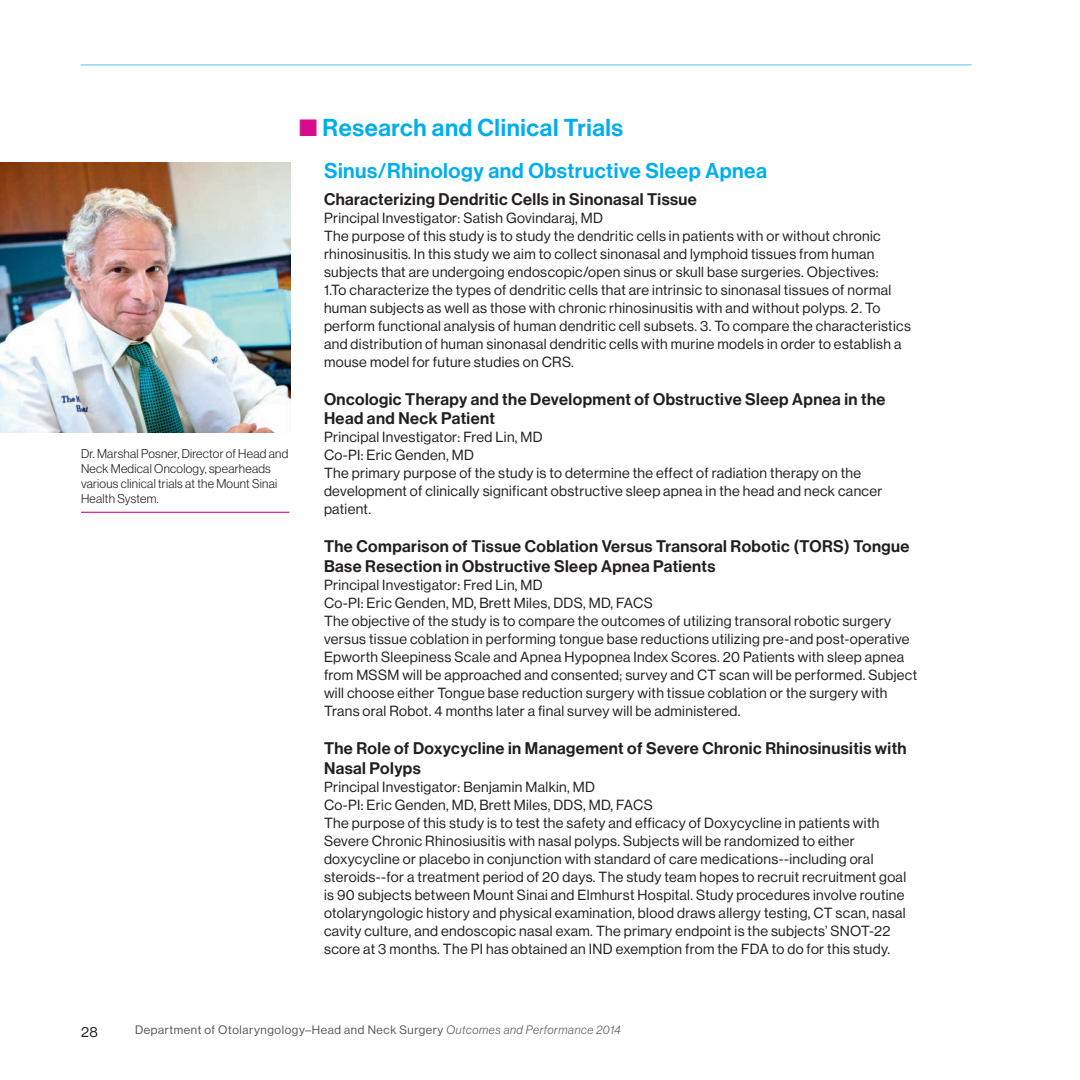
<style>
.page{position:relative;width:1080px;height:1080px;background:#fff}
.page>*{position:absolute;margin:0;border:0;box-sizing:border-box;transform-origin:0 0}
.t1{font:24px "N Haas Grotesk DS Std 65 Md";letter-spacing:.025em;color:#00aeef}
.t2{font:21px "N Haas Grotesk DS Std 65 Md";letter-spacing:.025em;color:#00aeef}
.t3{font:16.5px/19.8px "N Haas Grotesk DS Std 65 Md";letter-spacing:.025em;color:#231f20}
.t4{font:14.4px/18px "N Haas Grotesk DS Std 55 Rg";letter-spacing:.025em;color:#231f20}
.t5{font:12.45px/15px "N Haas Grotesk DS Std 45 Lt";letter-spacing:.02em;color:#231f20}
.t6{font:12px "N Haas Grotesk DS Std 55 Rg";letter-spacing:.05em;color:#57585a}
.s1{color:#d70c8c}
.s2{font-family:"N Haas Grotesk DS Std 46 Lt It"}
</style>
<div class="page">
<img style="left:0;top:162px;width:290px;height:270px">
<hr style="left:81px;top:512px;width:208px;height:1px;background:#d70c8c">
<hr style="left:81px;top:64px;width:891px;height:2px;background:#8dd7f7">
<p class="t5" style="left:81px;top:446px;width:209px">Dr. Marshal Posner, Director of Head and Neck Medical Oncology, spearheads various clinical trials at the Mount Sinai Health System.</p>
<h1 class="t1" style="left:299px;top:113px;width:326px"><span class="s1">■</span> Research and Clinical Trials</h1>
<h2 class="t2" style="left:324px;top:159px;width:445px">Sinus/Rhinology and Obstructive Sleep Apnea</h2>
<p class="t3" style="left:324px;top:189px;width:374px">Characterizing Dendritic Cells in Sinonasal Tissue</p>
<p class="t4" style="left:324px;top:209px;width:588px">Principal Investigator: Satish Govindaraj, MD<br>The purpose of this study is to study the dendritic cells in patients with or without chronic rhinosinusitis. In this study we aim to collect sinonasal and lymphoid tissues from human subjects that are undergoing endoscopic/open sinus or skull base surgeries. Objectives:<br>1.To characterize the types of dendritic cells that are intrinsic to sinonasal tissues of normal human subjects as well as those with chronic rhinosinusitis with and without polyps. 2. To perform functional analysis of human dendritic cell subsets. 3. To compare the characteristics and distribution of human sinonasal dendritic cells with murine models in order to establish a mouse model for future studies on CRS.</p>
<p class="t3" style="left:324px;top:389px;width:563px">Oncologic Therapy and the Development of Obstructive Sleep Apnea in the<br>Head and Neck Patient</p>
<p class="t4" style="left:324px;top:428px;width:560px">Principal Investigator: Fred Lin, MD<br>Co-PI: Eric Genden, MD<br>The primary purpose of the study is to determine the effect of radiation therapy on the development of clinically significant obstructive sleep apnea in the head and neck cancer patient.</p>
<p class="t3" style="left:324px;top:537px;width:587px">The Comparison of Tissue Coblation Versus Transoral Robotic (TORS) Tongue<br>Base Resection in Obstructive Sleep Apnea Patients</p>
<p class="t4" style="left:324px;top:576px;width:595px">Principal Investigator: Fred Lin, MD<br>Co-PI: Eric Genden, MD, Brett Miles, DDS, MD, FACS<br>The objective of the study is to compare the outcomes of utilizing transoral robotic surgery versus tissue coblation in performing tongue base reductions utilizing pre-and post-operative Epworth Sleepiness Scale and Apnea Hypopnea Index Scores. 20 Patients with sleep apnea from MSSM will be approached and consented; survey and CT scan will be performed. Subject will choose either Tongue base reduction surgery with tissue coblation or the surgery with Trans oral Robot. 4 months later a final survey will be administered.</p>
<p class="t3" style="left:324px;top:738px;width:584px">The Role of Doxycycline in Management of Severe Chronic Rhinosinusitis with<br>Nasal Polyps</p>
<p class="t4" style="left:324px;top:778px;width:584px">Principal Investigator: Benjamin Malkin, MD<br>Co-PI: Eric Genden, MD, Brett Miles, DDS, MD, FACS<br>The purpose of this study is to test the safety and efficacy of Doxycycline in patients with Severe Chronic Rhinosiusitis with nasal polyps. Subjects will be randomized to either doxycycline or placebo in conjunction with standard of care medications--including oral steroids--for a treatment period of 20 days. The study team hopes to recruit recruitment goal is 90 subjects between Mount Sinai and Elmhurst Hospital. Study procedures involve routine otolaryngologic history and physical examination, blood draws allergy testing, CT scan, nasal cavity culture, and endoscopic nasal exam. The primary endpoint is the subjects’ SNOT-22 score at 3 months. The PI has obtained an IND exemption from the FDA to do for this study.</p>
<p class="t4" style="left:81px;top:1023px;width:18px">28</p>
<p class="t6" style="left:135px;top:1023px;width:488px">Department of Otolaryngology–Head and Neck Surgery <span class="s2">Outcomes and Performance 2014</span></p>
</div>
